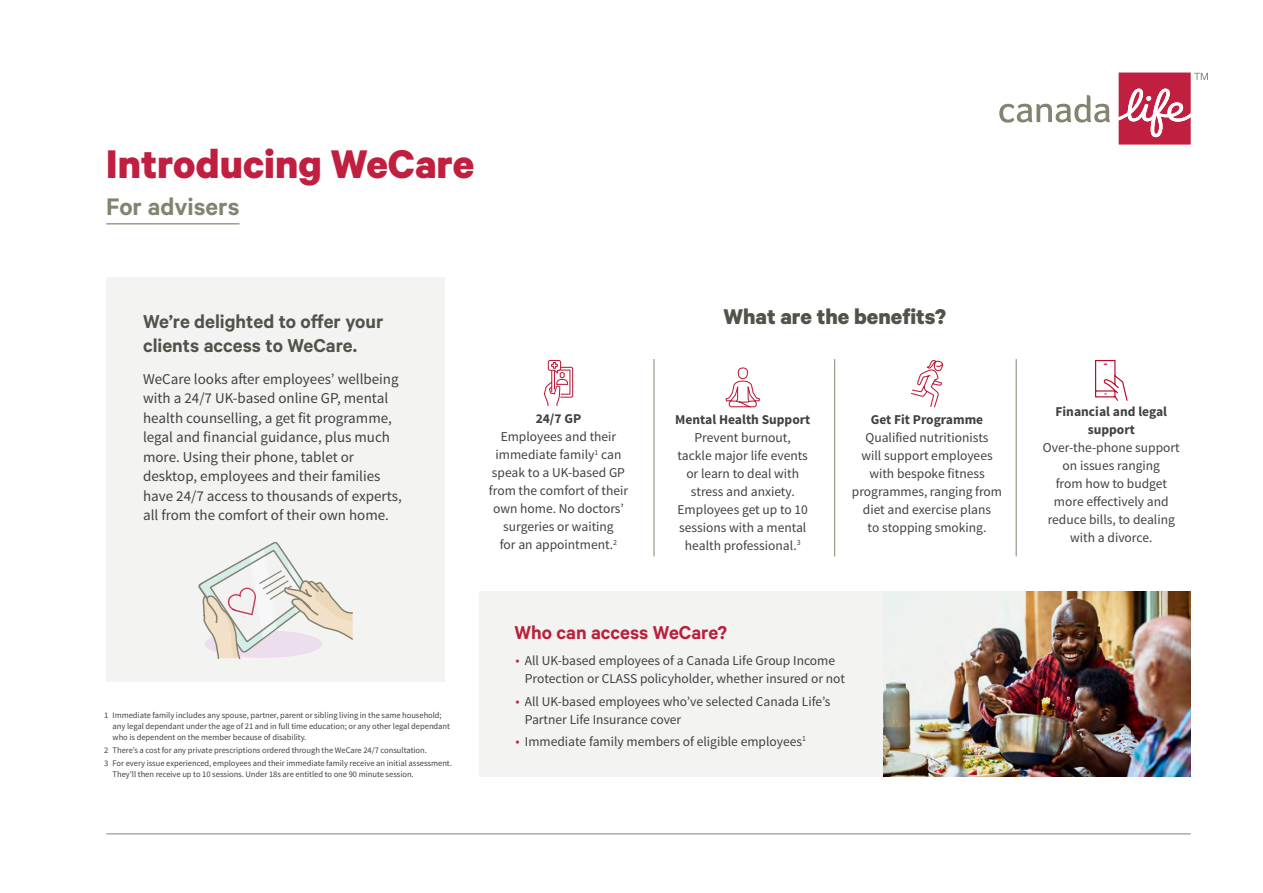
<style>
.page{position:relative;width:1263px;height:893px;background:#fff}
.page>*{position:absolute;margin:0;border:0;box-sizing:border-box;transform-origin:0 0}
.t1{font:700 45px "Calibre";color:#c01f3f}
.t2{font:600 27px "Calibre";color:#838371}
.t3{font:700 24px "Calibre";color:#51524a}
.t4{font:600 21px/24px "Calibre";color:#51524a}
.t5{font:600 21px "Calibre";color:#ba1f3c}
.t6{font:15px/19.5px "Source Sans Pro";color:#414042}
.t7{font:13.5px/18px "Source Sans Pro";color:#414042;text-align:center}
.t8{font:8.55px/10.9px "Source Sans Pro";letter-spacing:-.005em;color:#414042}
.s1{font-weight:700}
.s2{font-family:"Franklin Gothic IT Cby BT";font-size:10.5px;color:#c01f3f}
</style>
<div class="page">
<hr style="left:106px;top:834px;width:1085px;height:1px;background:#838371">
<div style="left:106px;top:278px;width:339px;height:404px;background:#f3f3f1"></div>
<hr style="left:106px;top:223px;width:133px;height:1px;background:#838371">
<svg style="left:198px;top:541px;width:155px;height:118px"></svg>
<div style="left:479px;top:591px;width:712px;height:186px;background:#f3f3f1"></div>
<svg style="left:543px;top:359px;width:31px;height:48px"></svg>
<svg style="left:725px;top:367px;width:35px;height:41px"></svg>
<svg style="left:911px;top:360px;width:33px;height:48px"></svg>
<svg style="left:1095px;top:359px;width:33px;height:42px"></svg>
<svg style="left:999px;top:95px;width:111px;height:28px"></svg>
<svg style="left:1119px;top:73px;width:89px;height:72px"></svg>
<hr style="left:654px;top:359px;width:1px;height:197px;background:#838371">
<hr style="left:834px;top:359px;width:1px;height:197px;background:#838371">
<hr style="left:1016px;top:359px;width:1px;height:197px;background:#838371">
<img style="left:883px;top:591px;width:308px;height:186px">
<p class="t1" style="left:106px;top:137px;width:369px">Introducing WeCare</p>
<p class="t2" style="left:106px;top:190px;width:135px">For advisers</p>
<p class="t4" style="left:143px;top:308px;width:242px">We’re delighted to offer your clients access to WeCare.</p>
<p class="t6" style="left:143px;top:369px;width:260px">WeCare looks after employees’ wellbeing with a 24/7 UK-based online GP, mental health counselling, a get fit programme, legal and financial guidance, plus much more. Using their phone, tablet or desktop, employees and their families have 24/7 access to thousands of experts, all from the comfort of their own home.</p>
<p class="t8" style="left:113px;top:710px;width:339px;text-indent:-9px">1 Immediate family includes any spouse, partner, parent or sibling living in the same household; any legal dependant under the age of 21 and in full time education; or any other legal dependant who is dependent on the member because of disability.</p>
<p class="t8" style="left:104px;top:744px;width:324px">2 There’s a cost for any private prescriptions ordered through the WeCare 24/7 consultation.</p>
<p class="t8" style="left:113px;top:758px;width:341px;text-indent:-9px">3 For every issue experienced, employees and their immediate family receive an initial assessment.<br>They’ll then receive up to 10 sessions. Under 18s are entitled to one 90 minute session.</p>
<p class="t3" style="left:723px;top:302px;width:224px">What are the benefits?</p>
<p class="t7" style="left:489px;top:410px;width:141px"><span class="s1">24/7 GP<br></span>Employees and their immediate family<sup>1</sup> can speak to a UK-based GP from the comfort of their own home. No doctors’ surgeries or waiting<br>for an appointment.<sup>2</sup></p>
<p class="t7" style="left:675px;top:410px;width:137px"><span class="s1">Mental Health Support<br></span>Prevent burnout,<br>tackle major life events or learn to deal with stress and anxiety.<br>Employees get up to 10 sessions with a mental health professional.<sup>3</sup></p>
<p class="t7" style="left:852px;top:410px;width:152px"><span class="s1">Get Fit Programme<br></span>Qualified nutritionists<br>will support employees with bespoke fitness programmes, ranging from diet and exercise plans<br>to stopping smoking.</p>
<p class="t7" style="left:1043px;top:403px;width:138px"><span class="s1">Financial and legal support<br></span>Over-the-phone support on issues ranging<br>from how to budget more effectively and reduce bills, to dealing with a divorce.</p>
<p class="t5" style="left:514px;top:620px;width:214px">Who can access WeCare?</p>
<p class="t7" style="left:525px;top:652px;width:322px;text-align:left;text-indent:-10px"><span class="s2">•</span> All UK-based employees of a Canada Life Group Income<br>Protection or CLASS policyholder, whether insured or not</p>
<p class="t7" style="left:525px;top:692px;width:307px;text-align:left;text-indent:-10px"><span class="s2">•</span> All UK-based employees who’ve selected Canada Life’s<br>Partner Life Insurance cover</p>
<p class="t7" style="left:514px;top:732px;width:293px"><span class="s2">•</span> Immediate family members of eligible employees<sup>1</sup></p>
</div>
